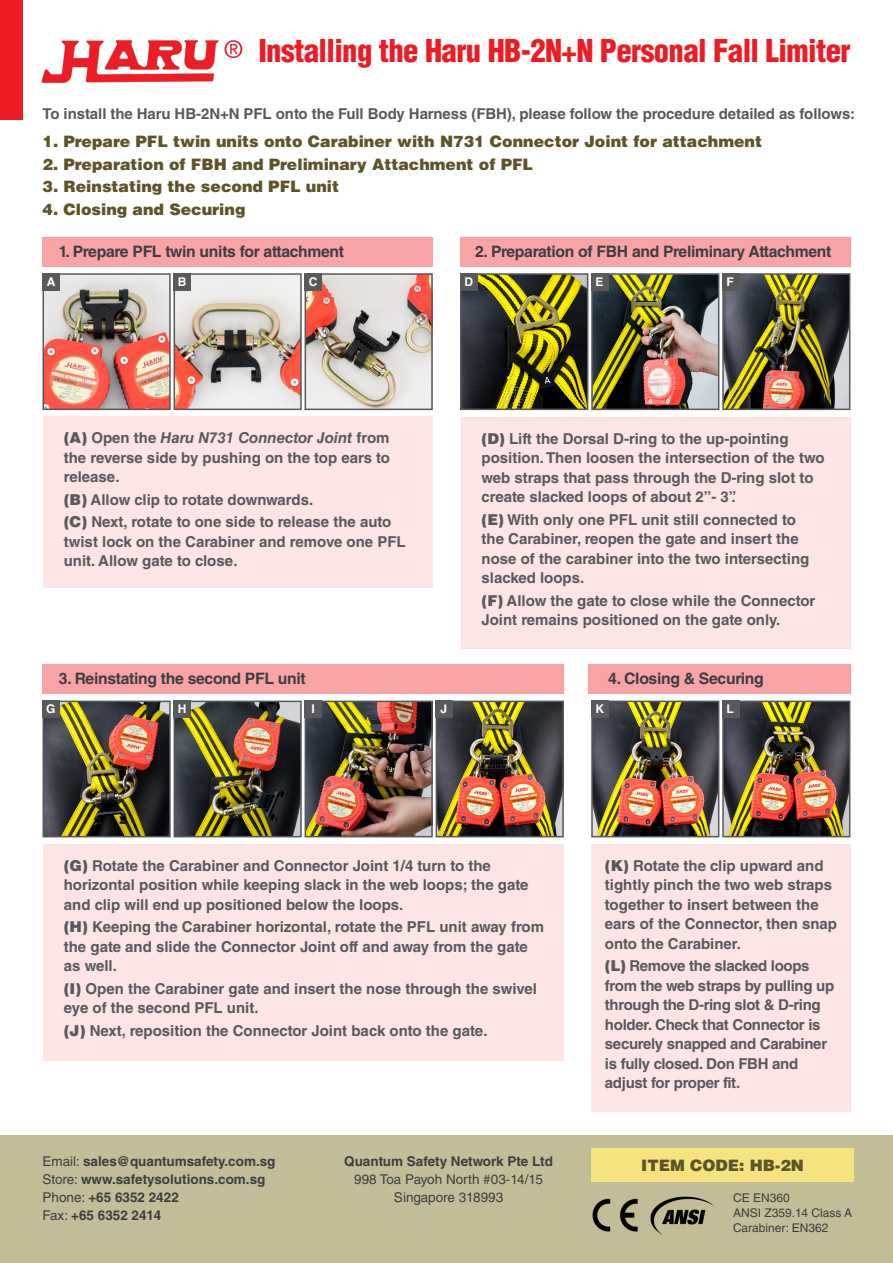
<style>
.page{position:relative;width:893px;height:1263px;background:#fff}
.page>*{position:absolute;margin:0;border:0;box-sizing:border-box;transform-origin:0 0}
.t1{font:900 condensed 30.75px "Helvetica LT Std";letter-spacing:-.02em;color:#ed1c24}
.t2{font:900 15.75px "Helvetica LT Std";color:#5e5428}
.t3{font:700 15.75px "Helvetica LT Std";letter-spacing:-.02em;color:#3e3e3f}
.t4{font:700 15px/19.5px "Helvetica LT Std";color:#59595c}
.t5{font:700 15px/19.5px "Helvetica LT Std";letter-spacing:-.02em;color:#59595c}
.t6{font:700 13.5px "Helvetica LT Std";color:#3e3e3f}
.t7{font:13.5px "Helvetica LT Std";color:#3e3e3f}
.t8{font:12px "Helvetica LT Std";color:#3e3e3f}
.t9{font:700 12px "Helvetica LT Std";color:#fff}
.s1{font-weight:900}
.s2{font-style:italic}
.s3{font-weight:400}
</style>
<div class="page">
<div style="left:0;top:1135px;width:893px;height:128px;background:#c2bd96"></div>
<div style="left:0;top:0;width:22px;height:119px;background:#ed1c24"></div>
<img style="left:41px;top:40px;width:202px;height:43px">
<img style="left:46px;top:276px;width:122px;height:131px">
<div style="left:43px;top:273px;width:128px;height:137px;border:2px solid #59595c"></div>
<img style="left:46px;top:704px;width:122px;height:130px">
<div style="left:43px;top:701px;width:128px;height:136px;border:2px solid #59595c"></div>
<img style="left:177px;top:276px;width:122px;height:131px">
<div style="left:174px;top:273px;width:128px;height:137px;border:2px solid #59595c"></div>
<img style="left:177px;top:704px;width:122px;height:130px">
<div style="left:174px;top:701px;width:128px;height:136px;border:2px solid #59595c"></div>
<img style="left:308px;top:276px;width:122px;height:131px">
<div style="left:305px;top:273px;width:128px;height:137px;border:2px solid #59595c"></div>
<img style="left:308px;top:704px;width:122px;height:130px">
<div style="left:305px;top:701px;width:128px;height:136px;border:2px solid #59595c"></div>
<div style="left:43px;top:416px;width:390px;height:172px;background:#fde4e5"></div>
<div style="left:43px;top:844px;width:521px;height:216px;background:#fde4e5"></div>
<div style="left:461px;top:417px;width:389px;height:231px;background:#fde4e5"></div>
<div style="left:591px;top:844px;width:259px;height:267px;background:#fde4e5"></div>
<div style="left:591px;top:1148px;width:263px;height:34px;background:#f4e47f"></div>
<div style="left:43px;top:237px;width:390px;height:30px;background:#f8a4a7"></div>
<div style="left:43px;top:664px;width:521px;height:30px;background:#f8a4a7"></div>
<div style="left:460px;top:237px;width:390px;height:30px;background:#f8a4a7"></div>
<div style="left:588px;top:664px;width:262px;height:30px;background:#f8a4a7"></div>
<img style="left:463px;top:276px;width:122px;height:131px">
<div style="left:460px;top:273px;width:128px;height:137px;border:2px solid #59595c"></div>
<img style="left:439px;top:704px;width:122px;height:130px">
<div style="left:436px;top:701px;width:128px;height:136px;border:2px solid #59595c"></div>
<img style="left:594px;top:276px;width:122px;height:131px">
<div style="left:591px;top:273px;width:128px;height:137px;border:2px solid #59595c"></div>
<img style="left:594px;top:704px;width:122px;height:130px">
<div style="left:591px;top:701px;width:128px;height:136px;border:2px solid #59595c"></div>
<img style="left:725px;top:276px;width:122px;height:131px">
<div style="left:722px;top:273px;width:128px;height:137px;border:2px solid #59595c"></div>
<img style="left:725px;top:704px;width:122px;height:130px">
<div style="left:722px;top:701px;width:128px;height:136px;border:2px solid #59595c"></div>
<div style="left:460px;top:273px;width:17px;height:17px;background:#59595c"></div>
<div style="left:436px;top:701px;width:17px;height:17px;background:#59595c"></div>
<div style="left:591px;top:273px;width:17px;height:17px;background:#59595c"></div>
<div style="left:591px;top:701px;width:17px;height:17px;background:#59595c"></div>
<div style="left:722px;top:273px;width:17px;height:17px;background:#59595c"></div>
<div style="left:722px;top:701px;width:17px;height:17px;background:#59595c"></div>
<img style="left:592px;top:1198px;width:46px;height:34px">
<img style="left:650px;top:1196px;width:64px;height:39px">
<div style="left:43px;top:273px;width:17px;height:17px;background:#59595c"></div>
<div style="left:43px;top:701px;width:17px;height:17px;background:#59595c"></div>
<div style="left:174px;top:273px;width:17px;height:17px;background:#59595c"></div>
<div style="left:174px;top:701px;width:17px;height:17px;background:#59595c"></div>
<div style="left:305px;top:273px;width:17px;height:17px;background:#59595c"></div>
<div style="left:305px;top:701px;width:17px;height:17px;background:#59595c"></div>
<p class="t1" style="left:258px;top:32px;width:594px">Installing the Haru HB-2N+N Personal Fall Limiter</p>
<p class="t4" style="left:43px;top:103px;width:814px">To install the Haru HB-2N+N PFL onto the Full Body Harness (FBH), please follow the procedure detailed as follows:</p>
<p class="t2" style="left:43px;top:131px;width:721px">1. Prepare PFL twin units onto Carabiner with N731 Connector Joint for attachment</p>
<p class="t2" style="left:43px;top:154px;width:492px">2. Preparation of FBH and Preliminary Attachment of PFL</p>
<p class="t2" style="left:43px;top:176px;width:298px">3. Reinstating the second PFL unit</p>
<p class="t2" style="left:43px;top:199px;width:205px">4. Closing and Securing</p>
<p class="t3" style="left:59px;top:242px;width:287px">1. Prepare PFL twin units for attachment</p>
<p class="t3" style="left:475px;top:242px;width:358px">2. Preparation of FBH and Preliminary Attachment</p>
<p class="t9" style="left:47px;top:275px;width:10px">A</p>
<p class="t9" style="left:178px;top:275px;width:10px">B</p>
<p class="t9" style="left:309px;top:275px;width:10px">C</p>
<p class="t9" style="left:464px;top:275px;width:10px">D</p>
<p class="t9" style="left:596px;top:275px;width:10px">E</p>
<p class="t9" style="left:727px;top:275px;width:9px">F</p>
<p class="t4" style="left:64px;top:428px;width:328px;text-align:justify"><span class="s1">(A)</span> Open the <span class="s2">Haru N731 Connector Joint</span> from the reverse side by pushing on the top ears to release.</p>
<p class="t4" style="left:64px;top:489px;width:251px"><span class="s1">(B)</span> Allow clip to rotate downwards.</p>
<p class="t4" style="left:64px;top:512px;width:343px"><span class="s1">(C)</span> Next, rotate to one side to release the auto twist lock on the Carabiner and remove one PFL unit. Allow gate to close.</p>
<p class="t4" style="left:481px;top:428px;width:345px"><span class="s1">(D)</span> Lift the Dorsal D-ring to the up-pointing position. Then loosen the intersection of the two web straps that pass through the D-ring slot to create slacked loops of about 2”- 3”.</p>
<p class="t4" style="left:481px;top:509px;width:329px"><span class="s1">(E)</span> With only one PFL unit still connected to the Carabiner, reopen the gate and insert the nose of the carabiner into the two intersecting slacked loops.</p>
<p class="t4" style="left:481px;top:590px;width:335px"><span class="s1">(F)</span> Allow the gate to close while the Connector<br>Joint remains positioned on the gate only.</p>
<p class="t3" style="left:59px;top:669px;width:248px">3. Reinstating the second PFL unit</p>
<p class="t3" style="left:608px;top:669px;width:157px">4. Closing &amp; Securing</p>
<p class="t9" style="left:46px;top:702px;width:11px">G</p>
<p class="t9" style="left:178px;top:702px;width:10px">H</p>
<p class="t9" style="left:311px;top:702px;width:5px">I</p>
<p class="t9" style="left:440px;top:702px;width:8px">J</p>
<p class="t9" style="left:596px;top:702px;width:10px">K</p>
<p class="t9" style="left:727px;top:702px;width:9px">L</p>
<p class="t4" style="left:64px;top:855px;width:466px"><span class="s1">(G)</span> Rotate the Carabiner and Connector Joint 1/4 turn to the horizontal position while keeping slack in the web loops; the gate and clip will end up positioned below the loops.</p>
<p class="t4" style="left:64px;top:917px;width:482px"><span class="s1">(H)</span> Keeping the Carabiner horizontal, rotate the PFL unit away from the gate and slide the Connector Joint off and away from the gate as well.</p>
<p class="t4" style="left:64px;top:978px;width:475px"><span class="s1">(I)</span> Open the Carabiner gate and insert the nose through the swivel eye of the second PFL unit.</p>
<p class="t4" style="left:64px;top:1020px;width:425px"><span class="s1">(J)</span> Next, reposition the Connector Joint back onto the gate.</p>
<p class="t4" style="left:605px;top:855px;width:220px"><span class="s1">(K)</span> Rotate the clip upward and</p>
<p class="t4" style="left:605px;top:875px;width:234px">tightly pinch the two web straps together to insert between the ears of the Connector, then snap onto the Carabiner.</p>
<p class="t5" style="left:605px;top:956px;width:231px"><span class="s1">(L)</span> Remove the slacked loops from the web straps by pulling up through the D-ring slot &amp; D-ring holder. Check that Connector is securely snapped and Carabiner is fully closed. Don FBH and adjust for proper fit.</p>
<p class="t6" style="left:43px;top:1153px;width:234px"><span class="s3">Email:</span> sales@quantumsafety.com.sg</p>
<p class="t6" style="left:43px;top:1171px;width:224px"><span class="s3">Store:</span> www.safetysolutions.com.sg</p>
<p class="t6" style="left:43px;top:1189px;width:138px"><span class="s3">Phone:</span> +65 6352 2422</p>
<p class="t6" style="left:43px;top:1207px;width:120px"><span class="s3">Fax:</span> +65 6352 2414</p>
<p class="t6" style="left:344px;top:1153px;width:210px">Quantum Safety Network Pte Ltd</p>
<p class="t7" style="left:354px;top:1172px;width:190px">998 Toa Payoh North #03-14/15</p>
<p class="t7" style="left:394px;top:1190px;width:111px">Singapore 318993</p>
<p class="t2" style="left:641px;top:1155px;width:164px">ITEM CODE: HB-2N</p>
<p class="t8" style="left:733px;top:1191px;width:58px">CE EN360</p>
<p class="t8" style="left:733px;top:1206px;width:120px">ANSI Z359.14 Class A</p>
<p class="t8" style="left:733px;top:1221px;width:97px">Carabiner: EN362</p>
</div>
